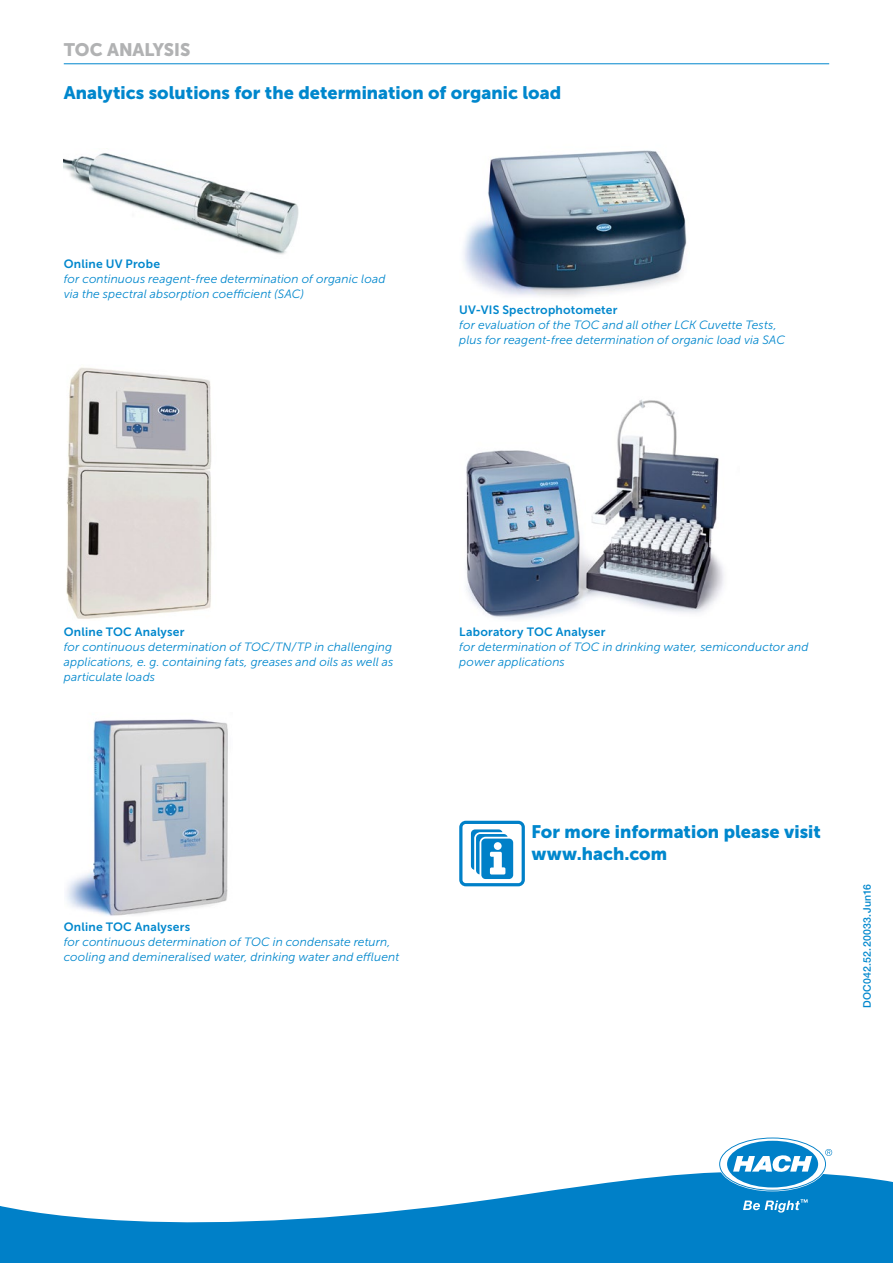
<style>
.page{position:relative;width:893px;height:1263px;background:#fff}
.page>*{position:absolute;margin:0;border:0;box-sizing:border-box;transform-origin:0 0}
.t1{font:18px/21px "Museo Sans Cyrl 900";color:#0087cd}
.t2{font:18px "Museo Sans Cyrl 900";color:#b1b2b3}
.t3{font:italic 12px/15px "Museo Sans Cyrl 300";letter-spacing:.01em;color:#0087cd}
.t4{font:12px "Museo Sans Cyrl 700";letter-spacing:.02em;color:#0087cd}
.t5{font:500 10.5px "Helvetica Neue LTW1 G";letter-spacing:.02em;color:#0087cd}
</style>
<div class="page">
<svg style="left:0;top:1168px;width:893px;height:95px;fill:#0080c8"></svg>
<svg style="left:720px;top:1138px;width:112px;height:52px"></svg>
<svg style="left:743px;top:1199px;width:65px;height:13px"></svg>
<svg style="left:459px;top:821px;width:66px;height:65px"></svg>
<img style="left:66px;top:719px;width:162px;height:197px">
<img style="left:463px;top:150px;width:224px;height:147px">
<img style="left:466px;top:399px;width:258px;height:220px">
<img style="left:64px;top:153px;width:235px;height:102px">
<img style="left:66px;top:367px;width:146px;height:252px">
<hr style="left:64px;top:63px;width:765px;height:1px;background:#0087cd">
<h1 class="t2" style="left:64px;top:39px;width:128px">TOC ANALYSIS</h1>
<h1 class="t1" style="left:64px;top:82px;width:499px">Analytics solutions for the determination of organic load</h1>
<p class="t4" style="left:64px;top:258px;width:98px">Online UV Probe</p>
<p class="t3" style="left:64px;top:272px;width:323px">for continuous reagent-free determination of organic load via the spectral absorption coefficient (SAC)</p>
<p class="t4" style="left:459px;top:303px;width:160px">UV-VIS Spectrophotometer</p>
<p class="t3" style="left:459px;top:318px;width:327px">for evaluation of the TOC and all other LCK Cuvette Tests, plus for reagent-free determination of organic load via SAC</p>
<p class="t4" style="left:64px;top:625px;width:122px">Online TOC Analyser</p>
<p class="t3" style="left:64px;top:640px;width:331px;text-align:justify">for continuous determination of TOC/TN/TP in challenging applications, e. g. containing fats, greases and oils as well as particulate loads</p>
<p class="t4" style="left:64px;top:920px;width:128px">Online TOC Analysers</p>
<p class="t3" style="left:64px;top:934px;width:337px">for continuous determination of TOC in condensate return, cooling and demineralised water, drinking water and effluent</p>
<p class="t4" style="left:459px;top:625px;width:148px">Laboratory TOC Analyser</p>
<p class="t3" style="left:459px;top:640px;width:351px">for determination of TOC in drinking water, semiconductor and power applications</p>
<h1 class="t1" style="left:531px;top:822px;width:291px">For more information please visit www.hach.com</h1>
<p class="t5" style="left:861px;top:1008px;width:125px;rotate:-90deg">DOC042.52.20033.Jun16</p>
</div>
